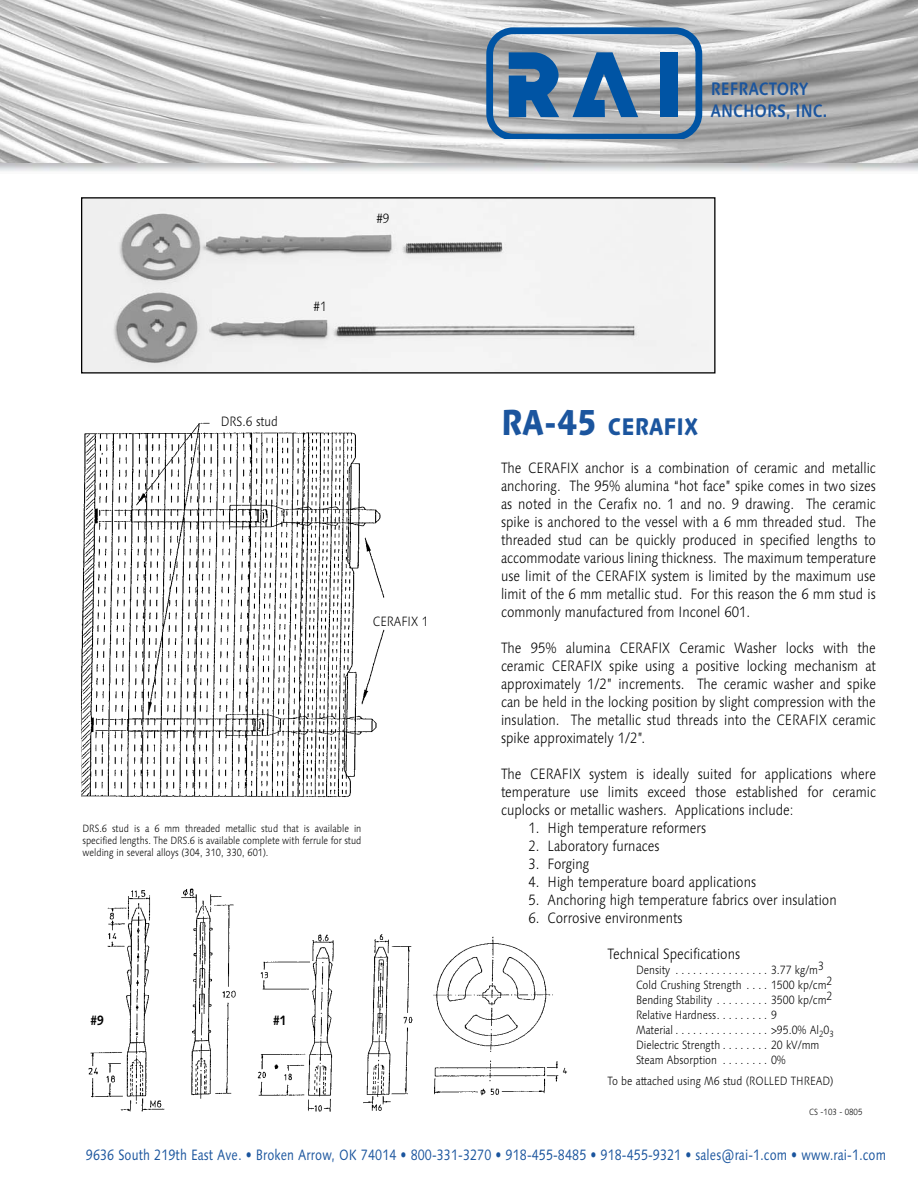
<style>
.page{position:relative;width:918px;height:1188px;background:#fff}
.page>*{position:absolute;margin:0;border:0;box-sizing:border-box;transform-origin:0 0}
.t1{font:800 24px "Linotype Syntax";color:#1b559e;scale:.85 1}
.t2{font:700 18px/21.6px "Linotype Syntax";color:#1b559e;scale:.85 1}
.t3{font:300 15px/18px "Linotype Syntax";color:#000;text-align:justify;scale:.85 1}
.t4{font:15px "Linotype Syntax";letter-spacing:.01em;color:#1b559e;scale:.8 1}
.t5{font:300 13.5px "Linotype Syntax";color:#000;scale:.85 1}
.t6{font:700 13.5px "Linotype Syntax";color:#000;scale:.85 1}
.t7{font:300 12px/21px "Linotype Syntax";color:#000;scale:.85 1}
.t8{font:300 10.5px/12px "Linotype Syntax";color:#000;text-align:justify;scale:.85 1}
.t9{font:300 9px "Linotype Syntax";color:#000;scale:.85 1}
.s1{font-size:36px}
</style>
<div class="page">
<img style="left:81px;top:422px;width:304px;height:376px">
<img style="left:257px;top:934px;width:310px;height:178px">
<img style="left:83px;top:199px;width:631px;height:173px">
<div style="left:81px;top:197px;width:635px;height:177px;border:1px solid #000"></div>
<img style="left:0;top:162px;width:918px;height:9px">
<img style="left:0;top:0;width:918px;height:162px">
<svg style="left:486px;top:27px;width:216px;height:112px;background:#7594b1"></svg>
<div style="left:660px;top:52px;width:18px;height:65px;background:#0054a4"></div>
<img style="left:88px;top:888px;width:148px;height:224px">
<p class="t5" style="left:313px;top:299px;width:17px">#1</p>
<p class="t5" style="left:221px;top:413px;width:69px">DRS.6 stud</p>
<p class="t5" style="left:376px;top:210px;width:17px">#9</p>
<p class="t5" style="left:373px;top:614px;width:67px">CERAFIX 1</p>
<p class="t8" style="left:82px;top:822px;width:330px">DRS.6 stud is a 6 mm threaded metallic stud that is available in specified lengths. The DRS.6 is available complete with ferrule for stud welding in several alloys (304, 310, 330, 601).</p>
<p class="t6" style="left:91px;top:1012px;width:17px">#9</p>
<p class="t6" style="left:273px;top:1012px;width:17px">#1</p>
<p class="t2" style="left:711px;top:78px;width:138px">REFRACTORY<br>ANCHORS, INC.</p>
<h1 class="t1" style="left:501px;top:412px;width:234px"><span class="s1">RA-45</span> CERAFIX</h1>
<p class="t3" style="left:501px;top:459px;width:443px">The CERAFIX anchor is a combination of ceramic and metallic anchoring. The 95% alumina “hot face” spike comes in two sizes as noted in the Cerafix no. 1 and no. 9 drawing. The ceramic spike is anchored to the vessel with a 6 mm threaded stud. The threaded stud can be quickly produced in specified lengths to accommodate various lining thickness. The maximum temperature use limit of the CERAFIX system is limited by the maximum use limit of the 6 mm metallic stud. For this reason the 6 mm stud is commonly manufactured from Inconel 601.</p>
<p class="t3" style="left:501px;top:639px;width:443px">The 95% alumina CERAFIX Ceramic Washer locks with the ceramic CERAFIX spike using a positive locking mechanism at approximately 1/2” increments. The ceramic washer and spike can be held in the locking position by slight compression with the insulation. The metallic stud threads into the CERAFIX ceramic spike approximately 1/2”.</p>
<p class="t3" style="left:501px;top:765px;width:443px">The CERAFIX system is ideally suited for applications where temperature use limits exceed those established for ceramic cuplocks or metallic washers. Applications include:</p>
<p class="t3" style="left:528px;top:819px;width:211px">1. High temperature reformers</p>
<p class="t3" style="left:528px;top:837px;width:156px">2. Laboratory furnaces</p>
<p class="t3" style="left:528px;top:855px;width:73px">3. Forging</p>
<p class="t3" style="left:528px;top:873px;width:270px">4. High temperature board applications</p>
<p class="t3" style="left:528px;top:891px;width:364px">5. Anchoring high temperature fabrics over insulation</p>
<p class="t3" style="left:528px;top:909px;width:183px">6. Corrosive environments</p>
<p class="t3" style="left:608px;top:945px;width:157px">Technical Specifications</p>
<p class="t7" style="left:636px;top:959px;width:45px">Density .................</p>
<p class="t7" style="left:771px;top:959px;width:64px">3.77 kg/m3</p>
<p class="t7" style="left:636px;top:974px;width:129px">Cold Crushing Strength .....</p>
<p class="t7" style="left:771px;top:974px;width:74px">1500 kp/cm2</p>
<p class="t7" style="left:636px;top:989px;width:94px">Bending Stability ..........</p>
<p class="t7" style="left:771px;top:989px;width:74px">3500 kp/cm2</p>
<p class="t7" style="left:636px;top:1004px;width:100px">Relative Hardness .........</p>
<p class="t7" style="left:771px;top:1004px;width:8px">9</p>
<p class="t7" style="left:636px;top:1019px;width:51px">Material ................</p>
<p class="t7" style="left:771px;top:1019px;width:76px">&gt;95.0% Al<sub>2</sub>0<sub>3</sub></p>
<p class="t7" style="left:636px;top:1034px;width:107px">Dielectric Strength ........</p>
<p class="t7" style="left:771px;top:1034px;width:59px">20 kV/mm</p>
<p class="t7" style="left:636px;top:1049px;width:100px">Steam Absorption .........</p>
<p class="t7" style="left:608px;top:1049px;width:267px;text-indent:163px">0%<br>To be attached using M6 stud (ROLLED THREAD)</p>
<p class="t9" style="left:809px;top:1107px;width:64px">CS -103 - 0805</p>
<p class="t4" style="left:86px;top:1146px;width:1002px">9636 South 219th East Ave. • Broken Arrow, OK 74014 • 800-331-3270 • 918-455-8485 • 918-455-9321 • sales@rai-1.com • www.rai-1.com</p>
</div>
